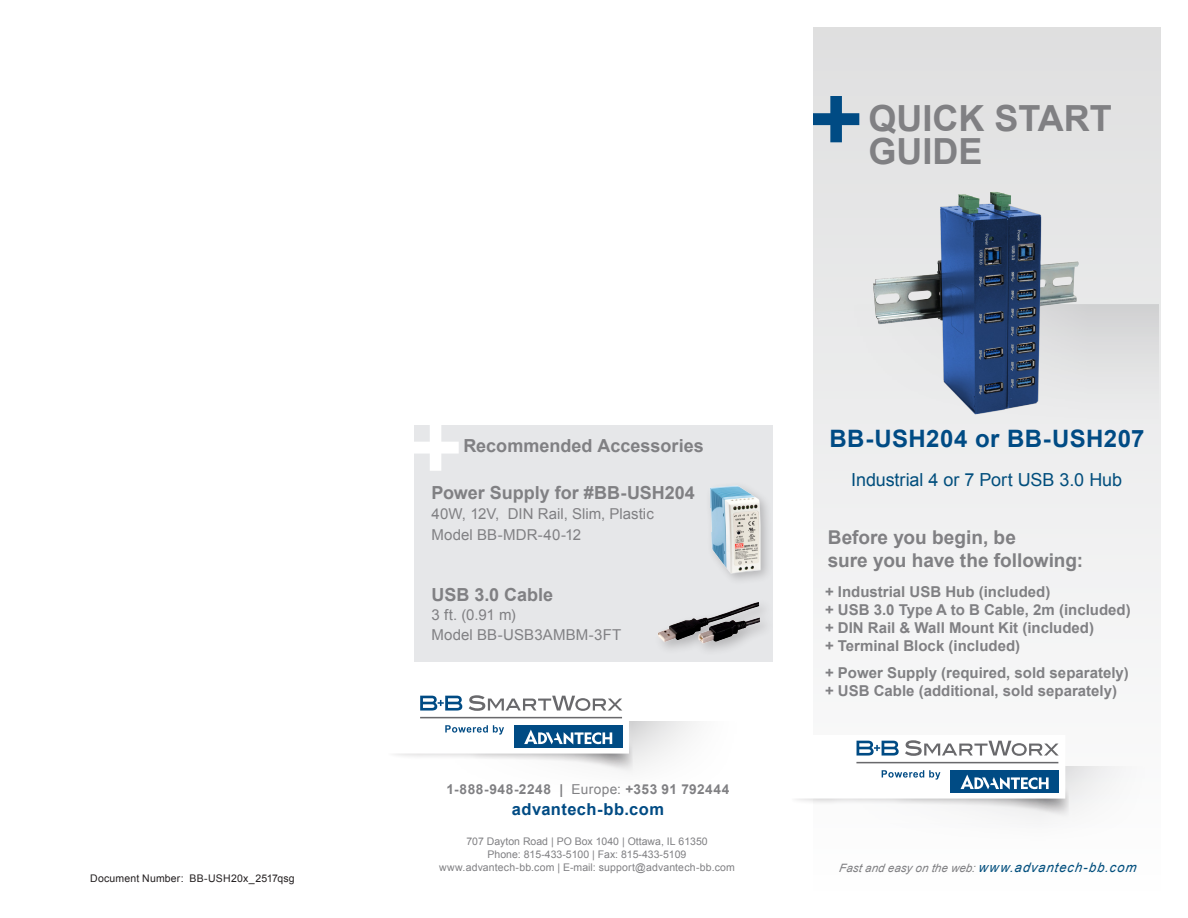
<style>
.page{position:relative;width:1188px;height:918px;background:#fff}
.page>*{position:absolute;margin:0;border:0;box-sizing:border-box;transform-origin:0 0}
.t1{font:700 36px "Arial";color:#808083}
.t2{font:700 24px "Arial";letter-spacing:.015em;color:#004b84}
.t3{font:700 19.05px/22.8px "Arial";color:#808083}
.t4{font:700 18px "Arial";color:#808083}
.t5{font:18px "Arial";letter-spacing:-.005em;color:#014e7d}
.t6{font:700 16.5px "Arial";letter-spacing:.025em;color:#004b84}
.t7{font:700 15px "Arial";color:#808083}
.t8{font:15px "Arial";letter-spacing:.005em;color:#808083}
.t9{font:700 13.65px "Arial";letter-spacing:.035em;color:#808083}
.t10{font:italic 11.55px "Arial";color:#808083}
.t11{font:10.5px "Arial";color:#808083}
.t12{font:10.5px "Arial";letter-spacing:.015em;color:#231f20}
.s1{font-weight:400}
.s2{font-size:13.2px;color:#014e7d}
</style>
<div class="page">
<svg style="left:813px;top:27px;width:348px;height:616px"></svg>
<div style="left:812px;top:305px;width:348px;height:146px;background:linear-gradient(to bottom,#dcddde,#f0f0f1)"></div>
<svg style="left:813px;top:766px;width:348px;height:94px"></svg>
<div style="left:405px;top:721px;width:348px;height:93px;background:linear-gradient(to bottom,#f1f1f1,#fff)"></div>
<div style="left:787px;top:735px;width:278px;height:64px;background:#fff"></div>
<div style="left:950px;top:770px;width:108px;height:22px;background:#004b84"></div>
<svg style="left:961px;top:775px;width:88px;height:15px"></svg>
<svg style="left:857px;top:741px;width:42px;height:15px"></svg>
<svg style="left:905px;top:740px;width:154px;height:16px"></svg>
<hr style="left:856px;top:762px;width:202px;height:1px;background:#69696c">
<svg style="left:882px;top:770px;width:58px;height:10px"></svg>
<img style="left:395px;top:739px;width:238px;height:37px">
<div style="left:387px;top:690px;width:242px;height:64px;background:#fff"></div>
<div style="left:514px;top:725px;width:108px;height:22px;background:#004b84"></div>
<svg style="left:524px;top:730px;width:88px;height:15px"></svg>
<svg style="left:420px;top:696px;width:42px;height:15px"></svg>
<svg style="left:469px;top:695px;width:153px;height:16px"></svg>
<hr style="left:420px;top:717px;width:202px;height:1px;background:#69696c">
<svg style="left:445px;top:725px;width:59px;height:10px"></svg>
<svg style="left:813px;top:96px;width:46px;height:46px;background:#7d9fb8"></svg>
<div style="left:414px;top:425px;width:358px;height:237px;background:#e6e7e9"></div>
<svg style="left:414px;top:425px;width:45px;height:46px"></svg>
<img style="left:710px;top:480px;width:63px;height:100px">
<div style="left:653px;top:597px;width:121px;height:60px;background:#e6e7e9"></div>
<img style="left:658px;top:571px;width:108px;height:79px">
<img style="left:838px;top:159px;width:289px;height:290px">
<p class="t12" style="left:90px;top:871px;width:206px">Document Number: BB-USH20x_2517qsg</p>
<p class="t1" style="left:868px;top:95px;width:245px">QUICK START</p>
<p class="t1" style="left:868px;top:128px;width:116px">GUIDE</p>
<p class="t4" style="left:463px;top:434px;width:242px">Recommended Accessories</p>
<p class="t4" style="left:432px;top:481px;width:265px">Power Supply for #BB-USH204</p>
<p class="t8" style="left:432px;top:504px;width:224px">40W, 12V, DIN Rail, Slim, Plastic</p>
<p class="t8" style="left:432px;top:525px;width:151px">Model BB-MDR-40-12</p>
<p class="t4" style="left:432px;top:582px;width:123px">USB 3.0 Cable</p>
<p class="t8" style="left:432px;top:605px;width:86px">3 ft. (0.91 m)</p>
<p class="t8" style="left:432px;top:625px;width:191px">Model BB-USB3AMBM-3FT</p>
<p class="t9" style="left:446px;top:781px;width:285px">1-888-948-2248 | <span class="s1">Europe:</span> +353 91 792444</p>
<p class="t6" style="left:512px;top:799px;width:154px">advantech-bb.com</p>
<p class="t11" style="left:466px;top:834px;width:243px">707 Dayton Road | PO Box 1040 | Ottawa, IL 61350</p>
<p class="t11" style="left:488px;top:847px;width:200px">Phone: 815-433-5100 | Fax: 815-433-5109</p>
<p class="t11" style="left:439px;top:861px;width:297px">www.advantech-bb.com | E-mail: support@advantech-bb.com</p>
<p class="t2" style="left:830px;top:423px;width:316px">BB-USH204 or BB-USH207</p>
<p class="t5" style="left:851px;top:468px;width:272px">Industrial 4 or 7 Port USB 3.0 Hub</p>
<p class="t3" style="left:828px;top:527px;width:257px">Before you begin, be<br>sure you have the following:</p>
<p class="t7" style="left:825px;top:582px;width:227px">+ Industrial USB Hub (included)</p>
<p class="t7" style="left:825px;top:600px;width:307px">+ USB 3.0 Type A to B Cable, 2m (included)</p>
<p class="t7" style="left:825px;top:618px;width:271px">+ DIN Rail &amp; Wall Mount Kit (included)</p>
<p class="t7" style="left:825px;top:636px;width:197px">+ Terminal Block (included)</p>
<p class="t7" style="left:825px;top:663px;width:305px">+ Power Supply (required, sold separately)</p>
<p class="t7" style="left:825px;top:681px;width:294px">+ USB Cable (additional, sold separately)</p>
<p class="t10" style="left:839px;top:861px;width:301px">Fast and easy on the web: <span class="s2">www.advantech-bb.com</span></p>
</div>
